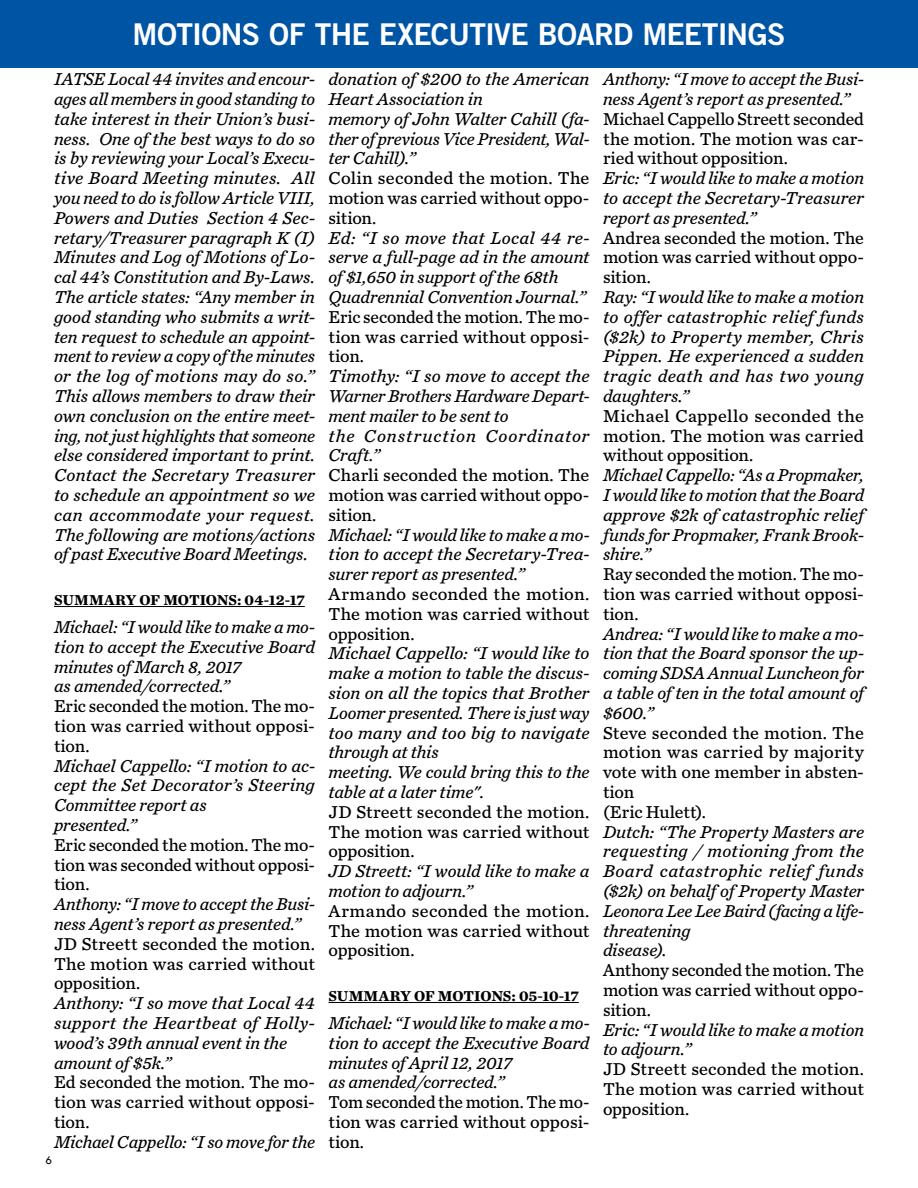
<style>
.page{position:relative;width:918px;height:1188px;background:#fff}
.page>*{position:absolute;margin:0;border:0;box-sizing:border-box;transform-origin:0 0}
.t1{font:30px "Trade Gothic LT Std Bd 2";letter-spacing:-.025em;color:#fff}
.t2{font:italic 18px/19.8px "Chronicle Text G4";letter-spacing:-.005em;color:#000}
.t3{font:18px/19.8px "Chronicle Text G4";color:#000;text-align:justify}
.t4{font:700 15px "Chronicle Text G4";letter-spacing:-.005em;color:#000}
.t5{font:12px "Tw Cen";color:#000}
</style>
<div class="page">
<div style="left:0;top:0;width:918px;height:68px;background:#0054a4"></div>
<hr style="left:54px;top:606px;width:251px;height:1px;background:#000">
<hr style="left:328px;top:1002px;width:251px;height:1px;background:#000">
<hr style="left:917px;top:435px;width:1px;height:88px;background:#ed1d24">
<h1 class="t1" style="left:132px;top:15px;width:655px">MOTIONS OF THE EXECUTIVE BOARD MEETINGS</h1>
<p class="t2" style="left:54px;top:68px;width:263px;text-align:justify">IATSE Local 44 invites and encour&shy;ages all members in good standing to take interest in their Union’s busi&shy;ness. One of the best ways to do so is by reviewing your Local’s Execu&shy;tive Board Meeting minutes. All you need to do is follow Article VIII, Powers and Duties Section 4 Sec&shy;retary/Treasurer paragraph K (I)<br>Minutes and Log of Motions of Lo&shy;cal 44’s Constitution and By-Laws.<br>The article states: “Any member in good standing who submits a writ&shy;ten request to schedule an appoint&shy;ment to review a copy of the minutes or the log of motions may do so.” This allows members to draw their own conclusion on the entire meet&shy;ing, not just highlights that someone else considered important to print.<br>Contact the Secretary Treasurer to schedule an appointment so we can accommodate your request.<br>The following are motions/actions of past Executive Board Meetings.</p>
<p class="t4" style="left:54px;top:588px;width:252px">SUMMARY OF MOTIONS: 04-12-17</p>
<p class="t2" style="left:54px;top:616px;width:263px">Michael: “I would like to make a mo&shy;tion to accept the Executive Board minutes of March 8, 2017<br>as amended/corrected.”</p>
<p class="t3" style="left:54px;top:695px;width:263px">Eric seconded the motion. The mo&shy;tion was carried without opposi&shy;tion.</p>
<p class="t2" style="left:54px;top:755px;width:263px">Michael Cappello: “I motion to ac&shy;cept the Set Decorator’s Steering<br>Committee report as<br>presented.”</p>
<p class="t3" style="left:54px;top:834px;width:263px">Eric seconded the motion. The mo&shy;tion was seconded without opposi&shy;tion.</p>
<p class="t2" style="left:54px;top:893px;width:263px">Anthony: “I move to accept the Busi&shy;ness Agent’s report as presented.”</p>
<p class="t3" style="left:54px;top:933px;width:263px">JD Streett seconded the motion.<br>The motion was carried without opposition.</p>
<p class="t2" style="left:54px;top:992px;width:263px">Anthony: “I so move that Local 44 support the Heartbeat of Holly&shy;wood’s 39th annual event in the amount of $5k.”</p>
<p class="t3" style="left:54px;top:1072px;width:263px">Ed seconded the motion. The mo&shy;tion was carried without opposi&shy;tion.</p>
<p class="t2" style="left:54px;top:1131px;width:262px">Michael Cappello: “I so move for the</p>
<p class="t2" style="left:328px;top:68px;width:263px">donation of $200 to the American<br>Heart Association in<br>memory of John Walter Cahill (fa&shy;ther of previous Vice President, Wal&shy;ter Cahill).”</p>
<p class="t3" style="left:328px;top:167px;width:263px">Colin seconded the motion. The motion was carried without oppo&shy;sition.</p>
<p class="t2" style="left:328px;top:227px;width:263px">Ed: “I so move that Local 44 re&shy;serve a full-page ad in the amount of $1,650 in support of the 68th<br>Quadrennial Convention Journal.”</p>
<p class="t3" style="left:328px;top:306px;width:263px">Eric seconded the motion. The mo&shy;tion was carried without opposi&shy;tion.</p>
<p class="t2" style="left:328px;top:365px;width:263px">Timothy: “I so move to accept the<br>Warner Brothers Hardware Depart&shy;ment mailer to be sent to<br>the Construction Coordinator<br>Craft.”</p>
<p class="t3" style="left:328px;top:464px;width:263px">Charli seconded the motion. The motion was carried without oppo&shy;sition.</p>
<p class="t2" style="left:328px;top:524px;width:263px;text-align:justify">Michael: “I would like to make a mo&shy;tion to accept the Secretary-Trea&shy;surer report as presented.”</p>
<p class="t3" style="left:328px;top:583px;width:263px">Armando seconded the motion.<br>The motion was carried without opposition.</p>
<p class="t2" style="left:328px;top:643px;width:263px">Michael Cappello: “I would like to make a motion to table the discus&shy;sion on all the topics that Brother<br>Loomer presented. There is just way too many and too big to navigate through at this<br>meeting. We could bring this to the table at a later time".</p>
<p class="t3" style="left:328px;top:801px;width:263px">JD Streett seconded the motion.<br>The motion was carried without opposition.</p>
<p class="t2" style="left:328px;top:860px;width:262px">JD Streett: “I would like to make a motion to adjourn.”</p>
<p class="t3" style="left:328px;top:900px;width:263px">Armando seconded the motion.<br>The motion was carried without opposition.</p>
<p class="t4" style="left:328px;top:984px;width:252px">SUMMARY OF MOTIONS: 05-10-17</p>
<p class="t2" style="left:328px;top:1012px;width:263px">Michael: “I would like to make a mo&shy;tion to accept the Executive Board minutes of April 12, 2017<br>as amended/corrected.”</p>
<p class="t3" style="left:328px;top:1091px;width:263px">Tom seconded the motion. The mo&shy;tion was carried without opposi&shy;tion.</p>
<p class="t2" style="left:603px;top:68px;width:263px">Anthony: “I move to accept the Busi&shy;ness Agent’s report as presented.”</p>
<p class="t3" style="left:603px;top:108px;width:263px">Michael Cappello Streett seconded the motion. The motion was car&shy;ried without opposition.</p>
<p class="t2" style="left:603px;top:167px;width:263px;text-align:justify">Eric: “I would like to make a motion to accept the Secretary-Treasurer report as presented.”</p>
<p class="t3" style="left:603px;top:227px;width:263px">Andrea seconded the motion. The motion was carried without oppo&shy;sition.</p>
<p class="t2" style="left:603px;top:286px;width:263px;text-align:justify">Ray: “I would like to make a motion to offer catastrophic relief funds ($2k) to Property member, Chris Pippen. He experienced a sudden tragic death and has two young daughters.”</p>
<p class="t3" style="left:603px;top:405px;width:263px">Michael Cappello seconded the motion. The motion was carried without opposition.</p>
<p class="t2" style="left:603px;top:464px;width:263px;text-align:justify">Michael Cappello: “As a Propmaker, I would like to motion that the Board approve $2k of catastrophic relief funds for Propmaker, Frank Brook&shy;shire.”</p>
<p class="t3" style="left:603px;top:563px;width:263px">Ray seconded the motion. The mo&shy;tion was carried without opposi&shy;tion.</p>
<p class="t2" style="left:603px;top:623px;width:263px;text-align:justify">Andrea: “I would like to make a mo&shy;tion that the Board sponsor the up&shy;coming SDSA Annual Luncheon for a table of ten in the total amount of $600.”</p>
<p class="t3" style="left:603px;top:722px;width:263px;text-align:left">Steve seconded the motion. The motion was carried by majority vote with one member in absten&shy;tion<br>(Eric Hulett).</p>
<p class="t2" style="left:603px;top:821px;width:263px">Dutch: “The Property Masters are requesting / motioning from the<br>Board catastrophic relief funds ($2k) on behalf of Property Master<br>Leonora Lee Lee Baird (facing a life&shy;threatening<br>disease).</p>
<p class="t3" style="left:603px;top:959px;width:263px">Anthony seconded the motion. The motion was carried without oppo&shy;sition.</p>
<p class="t2" style="left:603px;top:1019px;width:263px">Eric: “I would like to make a motion to adjourn.”</p>
<p class="t3" style="left:603px;top:1058px;width:263px">JD Streett seconded the motion.<br>The motion was carried without opposition.</p>
<p class="t5" style="left:45px;top:1153px;width:8px">6</p>
</div>
